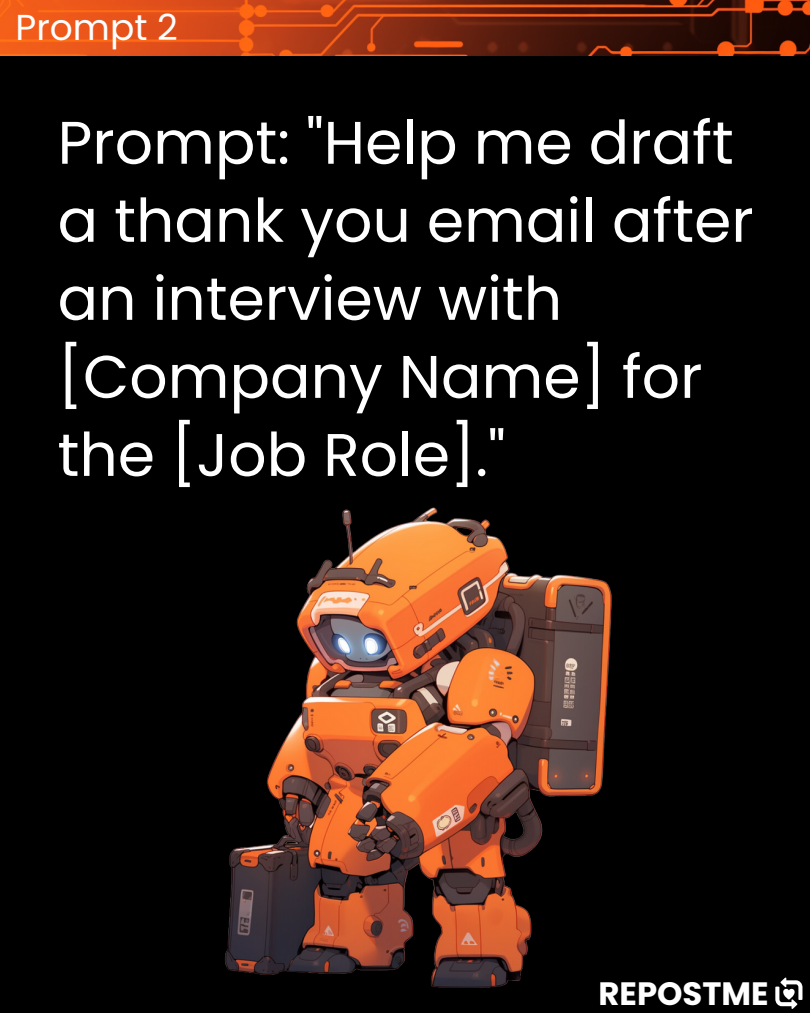
<style>
.page{position:relative;width:810px;height:1013px;background:#fff}
.page>*{position:absolute;margin:0;border:0;box-sizing:border-box;transform-origin:0 0}
.t1{font:60px/78px "Poppins";color:#fff}
.t2{font:36px "Poppins";color:#fff}
.t3{font:700 32.3px "Poppins";color:#fff}
</style>
<div class="page">
<div style="left:0;top:0;width:810px;height:1012px;background:#000"></div>
<img style="left:0;top:0;width:810px;height:55px">
<svg style="left:775px;top:977px;width:27px;height:31px"></svg>
<img style="left:225px;top:507px;width:387px;height:481px">
<p class="t2" style="left:16px;top:2px;width:164px">Prompt 2</p>
<p class="t1" style="left:58px;top:104px;width:698px">Prompt: "Help me draft a thank you email after an interview with [Company Name] for the [Job Role]."</p>
<p class="t3" style="left:598px;top:970px;width:172px">REPOSTME</p>
</div>
